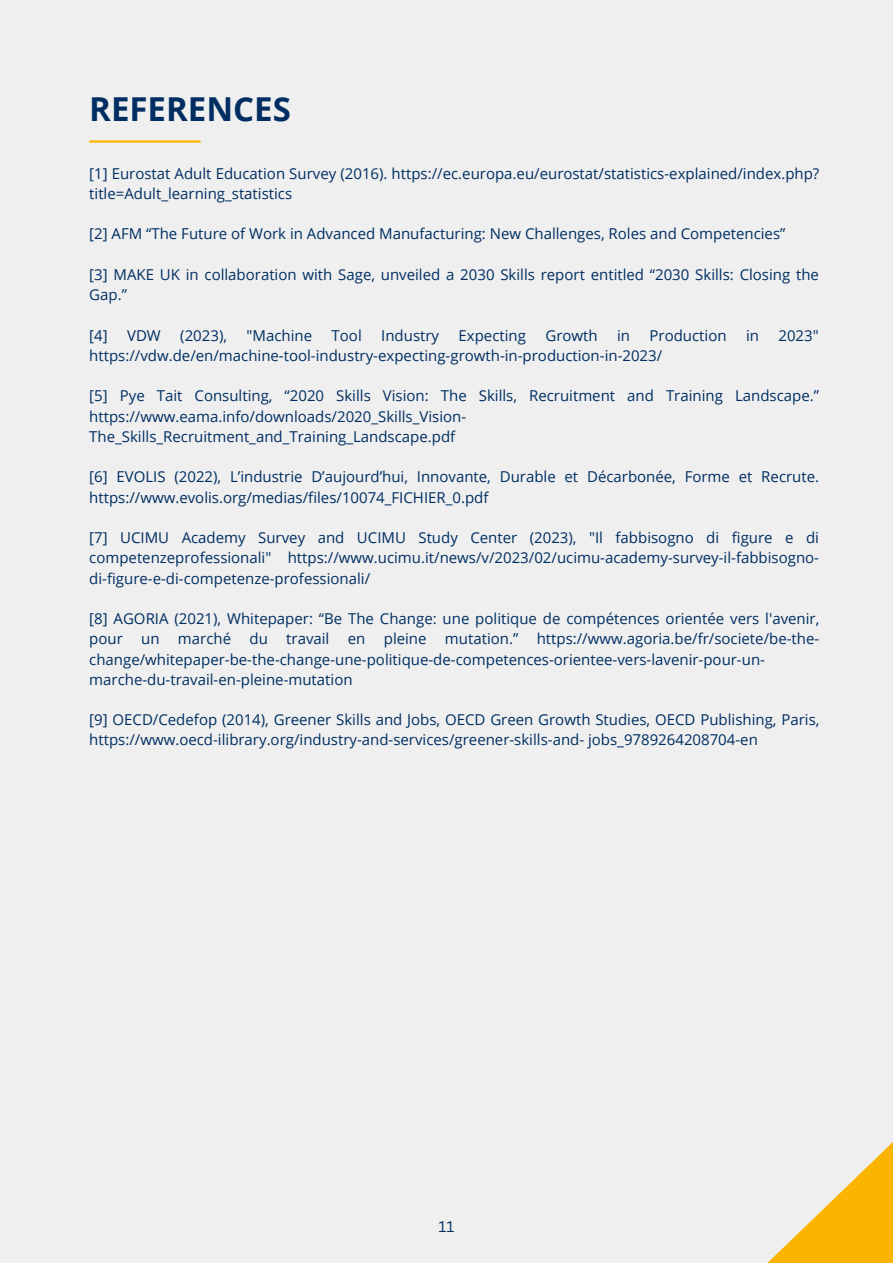
<style>
.page{position:relative;width:893px;height:1264px;background:#fff}
.page>*{position:absolute;margin:0;border:0;box-sizing:border-box;transform-origin:0 0}
.t1{font:700 33px "Open Sans";color:#002e62}
.t2{font:15px/20.2px "Open Sans";color:#002e62}
.t3{font:15px "Canva Sans";color:#002e62}
</style>
<div class="page">
<div style="left:0;top:0;width:892px;height:1262px;background:#efefef"></div>
<svg style="left:768px;top:1143px;width:124px;height:119px"></svg>
<hr style="left:89px;top:140px;width:111px;height:3px;background:#fbb400">
<p class="t1" style="left:89px;top:86px;width:203px">REFERENCES</p>
<p class="t2" style="left:89px;top:163px;width:731px">[1] Eurostat Adult Education Survey (2016). https://ec.europa.eu/eurostat/statistics-explained/index.php? title=Adult_learning_statistics</p>
<p class="t2" style="left:89px;top:223px;width:697px">[2] AFM “The Future of Work in Advanced Manufacturing: New Challenges, Roles and Competencies”</p>
<p class="t2" style="left:89px;top:264px;width:731px">[3] MAKE UK in collaboration with Sage, unveiled a 2030 Skills report entitled “2030 Skills: Closing the<br>Gap.”</p>
<p class="t2" style="left:89px;top:324px;width:20px">[4]</p>
<p class="t2" style="left:127px;top:324px;width:35px">VDW</p>
<p class="t2" style="left:180px;top:324px;width:48px">(2023),</p>
<p class="t2" style="left:246px;top:324px;width:67px">"Machine</p>
<p class="t2" style="left:331px;top:324px;width:32px">Tool</p>
<p class="t2" style="left:381px;top:324px;width:59px">Industry</p>
<p class="t2" style="left:458px;top:324px;width:69px">Expecting</p>
<p class="t2" style="left:545px;top:324px;width:54px">Growth</p>
<p class="t2" style="left:617px;top:324px;width:14px">in</p>
<p class="t2" style="left:649px;top:324px;width:79px">Production</p>
<p class="t2" style="left:746px;top:324px;width:14px">in</p>
<p class="t2" style="left:778px;top:324px;width:42px">2023"</p>
<p class="t2" style="left:89px;top:345px;width:574px">https://vdw.de/en/machine-tool-industry-expecting-growth-in-production-in-2023/</p>
<p class="t2" style="left:89px;top:385px;width:731px">[5] Pye Tait Consulting, “2020 Skills Vision: The Skills, Recruitment and Training Landscape.” https://www.eama.info/downloads/2020_Skills_Vision-<br>The_Skills_Recruitment_and_Training_Landscape.pdf</p>
<p class="t2" style="left:89px;top:466px;width:731px">[6] EVOLIS (2022), L’industrie D’aujourd’hui, Innovante, Durable et Décarbonée, Forme et Recrute. https://www.evolis.org/medias/files/10074_FICHIER_0.pdf</p>
<p class="t2" style="left:89px;top:527px;width:731px;text-align:justify">[7] UCIMU Academy Survey and UCIMU Study Center (2023), "Il fabbisogno di figure e di competenzeprofessionali" https://www.ucimu.it/news/v/2023/02/ucimu-academy-survey-il-fabbisogno&shy;di-figure-e-di-competenze-professionali/</p>
<p class="t2" style="left:89px;top:608px;width:731px">[8] AGORIA (2021), Whitepaper: “Be The Change: une politique de compétences orientée vers l'avenir, pour un marché du travail en pleine mutation.” https://www.agoria.be/fr/societe/be-the&shy;change/whitepaper-be-the-change-une-politique-de-competences-orientee-vers-lavenir-pour-un&shy;marche-du-travail-en-pleine-mutation</p>
<p class="t2" style="left:89px;top:709px;width:731px">[9] OECD/Cedefop (2014), Greener Skills and Jobs, OECD Green Growth Studies, OECD Publishing, Paris, https://www.oecd-ilibrary.org/industry-and-services/greener-skills-and- jobs_9789264208704-en</p>
<p class="t3" style="left:438px;top:1215px;width:17px">11</p>
</div>
